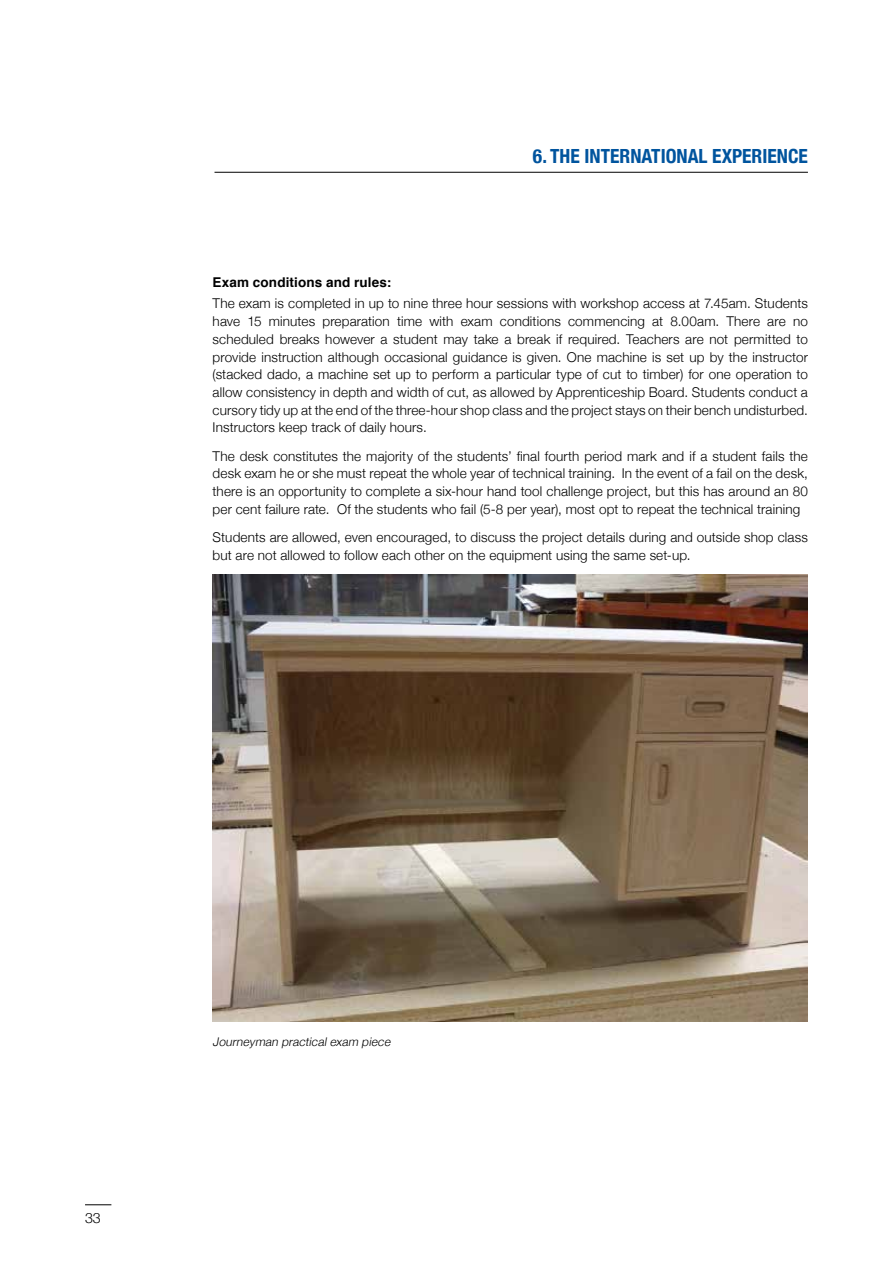
<style>
.page{position:relative;width:893px;height:1263px;background:#fff}
.page>*{position:absolute;margin:0;border:0;box-sizing:border-box;transform-origin:0 0}
.t1{font:700 condensed 19.5px "Helvetica Neue";color:#00549e}
.t2{font:300 14.25px "Helvetica Neue";color:#000}
.t3{font:300 13.5px/17.7px "Helvetica Neue";letter-spacing:.01em;color:#000;text-align:justify}
.t4{font:700 13.5px "Helvetica";letter-spacing:.01em;color:#000}
.t5{font:italic 300 12px "Helvetica Neue";color:#000}
</style>
<div class="page">
<svg style="left:85px;top:1204px;width:26px;height:1px"></svg>
<hr style="left:214px;top:172px;width:594px;height:1px;background:#000">
<img style="left:213px;top:575px;width:595px;height:446px">
<h1 class="t1" style="left:533px;top:139px;width:276px">6. THE INTERNATIONAL EXPERIENCE</h1>
<p class="t4" style="left:213px;top:271px;width:180px">Exam conditions and rules:</p>
<p class="t3" style="left:213px;top:294px;width:597px">The exam is completed in up to nine three hour sessions with workshop access at 7.45am. Students have 15 minutes preparation time with exam conditions commencing at 8.00am. There are no scheduled breaks however a student may take a break if required. Teachers are not permitted to provide instruction although occasional guidance is given. One machine is set up by the instructor (stacked dado, a machine set up to perform a particular type of cut to timber) for one operation to allow consistency in depth and width of cut, as allowed by Apprenticeship Board. Students conduct a cursory tidy up at the end of the three-hour shop class and the project stays on their bench undisturbed.<br>Instructors keep track of daily hours.</p>
<p class="t3" style="left:213px;top:446px;width:597px">The desk constitutes the majority of the students’ final fourth period mark and if a student fails the desk exam he or she must repeat the whole year of technical training. In the event of a fail on the desk, there is an opportunity to complete a six-hour hand tool challenge project, but this has around an 80 per cent failure rate. Of the students who fail (5-8 per year), most opt to repeat the technical training</p>
<p class="t3" style="left:213px;top:527px;width:597px">Students are allowed, even encouraged, to discuss the project details during and outside shop class but are not allowed to follow each other on the equipment using the same set-up.</p>
<p class="t2" style="left:85px;top:1206px;width:17px">33</p>
<p class="t5" style="left:213px;top:1032px;width:182px">Journeyman practicalexam piece</p>
</div>
